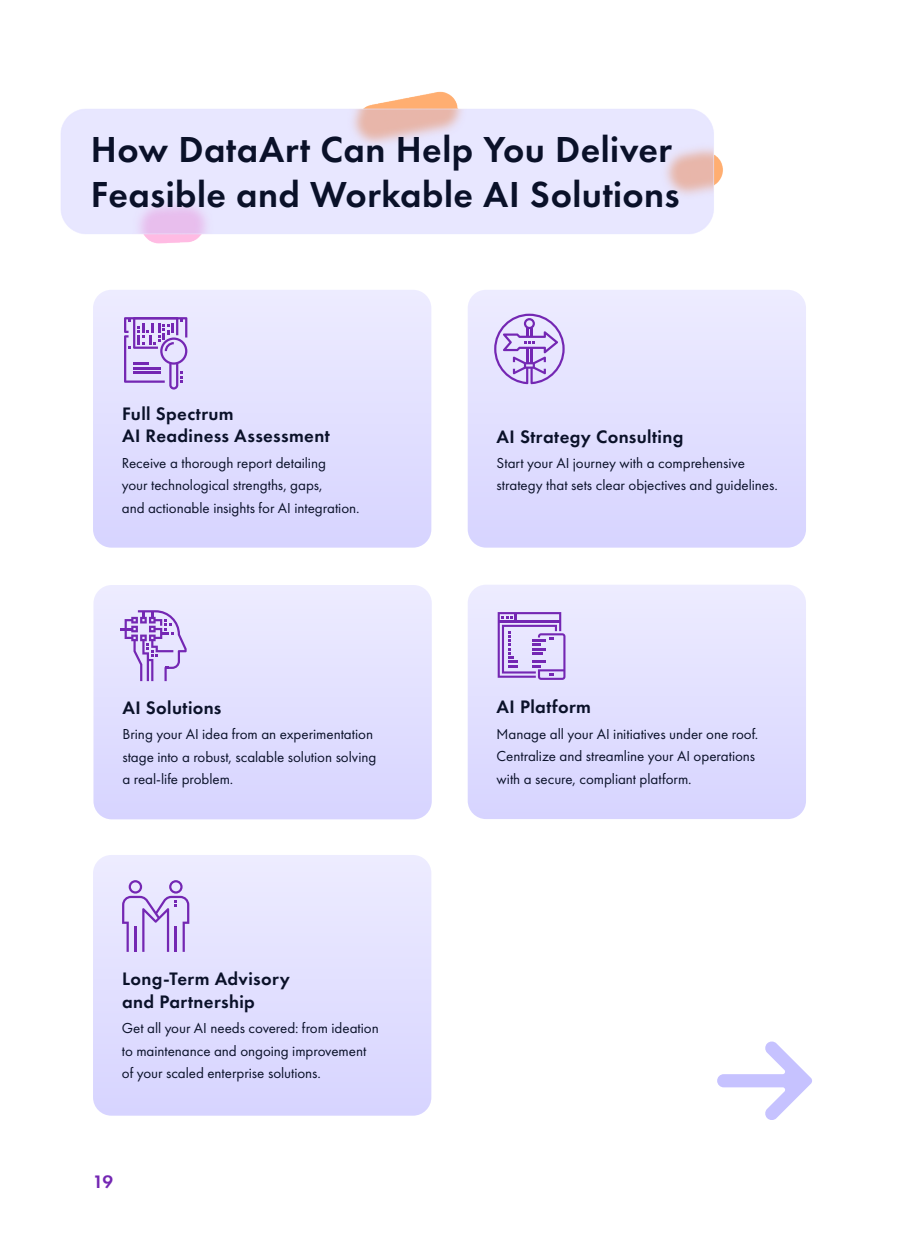
<style>
.page{position:relative;width:900px;height:1260px;background:#fff}
.page>*{position:absolute;margin:0;border:0;box-sizing:border-box;transform-origin:0 0}
.t1{font:600 37.5px/45px "DA Futura PT";letter-spacing:.01em;color:#0a1129}
.t2{font:600 18.75px/22.5px "DA Futura PT";letter-spacing:.02em;color:#0a1129}
.t3{font:600 18.75px "DA Futura PT";color:#7427b3}
.t4{font:15px/22.5px "DA Futura PT";letter-spacing:-.005em;color:#0a1129}
</style>
<div class="page">
<svg style="left:468px;top:290px;width:338px;height:258px;background:#e1dffe"></svg>
<svg style="left:93px;top:290px;width:338px;height:258px;background:#e1dfff"></svg>
<svg style="left:717px;top:1041px;width:95px;height:79px"></svg>
<svg style="left:124px;top:317px;width:63px;height:73px;background:#c2a8e6"></svg>
<svg style="left:93px;top:585px;width:339px;height:234px;background:#e1dffe"></svg>
<svg style="left:468px;top:585px;width:338px;height:234px;background:#e1dffe"></svg>
<svg style="left:93px;top:855px;width:338px;height:261px;background:#e1dffe"></svg>
<svg style="left:494px;top:314px;width:71px;height:70px;background:#cbb6eb"></svg>
<svg style="left:120px;top:610px;width:67px;height:71px;background:#cab5eb"></svg>
<svg style="left:498px;top:612px;width:67px;height:68px;background:#c1a6e5"></svg>
<svg style="left:122px;top:880px;width:67px;height:72px;background:#cfbdee"></svg>
<h1 class="t1" style="left:91px;top:126px;width:590px">How DataArt Can Help You Deliver<br>Feasible and Workable AI Solutions</h1>
<p class="t2" style="left:122px;top:402px;width:209px">Full Spectrum<br>AI Readiness Assessment</p>
<p class="t4" style="left:122px;top:452px;width:239px">Receive a thorough report detailing<br>your technological strengths, gaps,<br>and actionable insights for AI integration.</p>
<p class="t2" style="left:122px;top:696px;width:101px">AI Solutions</p>
<p class="t4" style="left:122px;top:723px;width:255px">Bring your AI idea from an experimentation stage into a robust, scalable solution solving a real-life problem.</p>
<p class="t2" style="left:122px;top:967px;width:169px">Long-Term Advisory and Partnership</p>
<p class="t4" style="left:122px;top:1017px;width:259px">Get all your AI needs covered: from ideation to maintenance and ongoing improvement of your scaled enterprise solutions.</p>
<p class="t3" style="left:93px;top:1170px;width:22px">19</p>
<p class="t2" style="left:497px;top:425px;width:188px">AI Strategy Consulting</p>
<p class="t4" style="left:497px;top:452px;width:283px">Start your AI journey with a comprehensive strategy that sets clear objectives and guidelines.</p>
<p class="t2" style="left:497px;top:696px;width:96px">AI Platform</p>
<p class="t4" style="left:497px;top:722px;width:263px">Manage all your AI initiatives under one roof.<br>Centralize and streamline your AI operations with a secure, compliant platform.</p>
</div>
